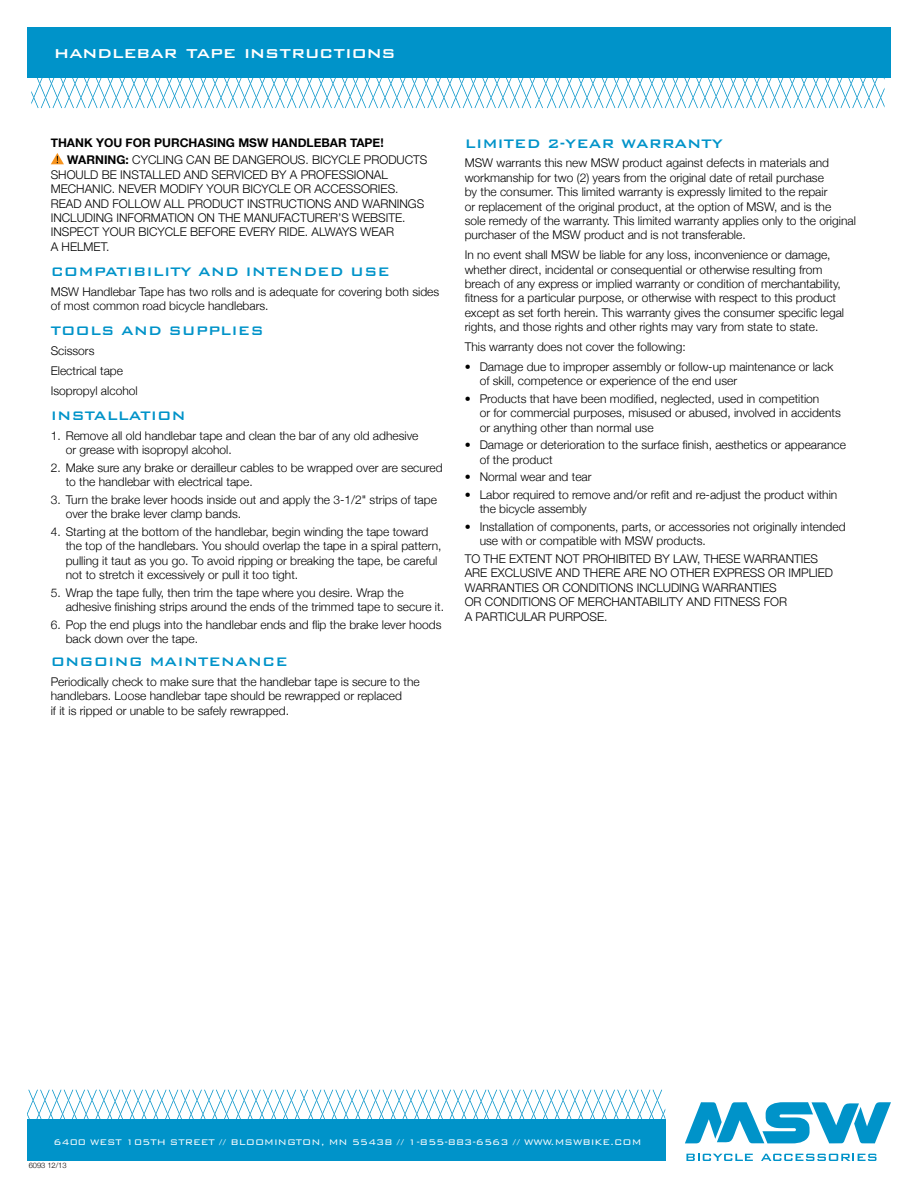
<style>
.page{position:relative;width:918px;height:1188px;background:#fff}
.page>*{position:absolute;margin:0;border:0;box-sizing:border-box;transform-origin:0 0}
.t1{font:500 21px "Bank Gothic BT";color:#fff}
.t2{font:500 16.5px "Bank Gothic BT";color:#0093c9}
.t3{font:300 12px/14.4px "Helvetica Neue";color:#000}
.t4{font:700 12px "Helvetica Neue";color:#000}
.t5{font:300 10.8px "Bank Gothic BT";color:#fff}
.t6{font:300 7.5px "Helvetica Neue";color:#000}
.s1{font-weight:700}
</style>
<div class="page">
<svg style="left:31px;top:78px;width:854px;height:30px"></svg>
<svg style="left:27px;top:1090px;width:638px;height:30px"></svg>
<div style="left:27px;top:1120px;width:638px;height:41px;background:#0093c9"></div>
<svg style="left:686px;top:1154px;width:67px;height:7px"></svg>
<svg style="left:761px;top:1154px;width:116px;height:7px"></svg>
<svg style="left:685px;top:1102px;width:206px;height:41px"></svg>
<div style="left:27px;top:27px;width:864px;height:51px;background:#0093c9"></div>
<svg style="left:51px;top:153px;width:13px;height:11px"></svg>
<h1 class="t1" style="left:54px;top:41px;width:343px">handlebar tape instructions</h1>
<p class="t4" style="left:51px;top:135px;width:231px">THANK YOU FOR PURCHASING MSW HAN</p>
<p class="t4" style="left:298px;top:135px;width:88px">DLEBAR TAPE!</p>
<p class="t4" style="left:67px;top:153px;width:20px">WARNING</p>
<p class="t3" style="left:51px;top:153px;width:378px;text-indent:75px"><span class="s1">:</span> CYCLING CAN BE DANGEROUS. BICYCLE PRODUCTS SHOULD BE INSTALLED AND SERVICED BY A PROFESSIONAL MECHANIC. NEVER MODIFY YOUR BICYCLE OR ACCESSORIES.<br>READ AND FOLLOW ALL PRODUCT INSTRUCTIONS AND WARNINGS INCLUDING INFORMATION ON THE MANUFACTURER’S WEBSITE.<br>INSPECT YOUR BICYCLE BEFORE EVERY RIDE. ALWAYS WEAR<br>A HELMET.</p>
<h2 class="t2" style="left:51px;top:263px;width:341px">COMPATIBILITY AND INTENDED USE</h2>
<p class="t3" style="left:51px;top:284px;width:390px">MSW Handlebar Tape has two rolls and is adequate for covering both sides of most common road bicycle handlebars.</p>
<h2 class="t2" style="left:51px;top:322px;width:214px">TOOLS AND SUPPLIES</h2>
<p class="t3" style="left:51px;top:341px;width:88px;line-height:19.8px">Scissors<br>Electrical tape<br>Isopropyl alcohol</p>
<h2 class="t2" style="left:51px;top:407px;width:137px">INSTALLATION</h2>
<p class="t3" style="left:66px;top:428px;width:354px;text-indent:-15px">1. Remove all old handlebar tape and clean the bar of any old adhesive or grease with isopropyl alcohol.</p>
<p class="t3" style="left:66px;top:460px;width:378px;text-indent:-15px">2. Make sure any brake or derailleur cables to be wrapped over are secured to the handlebar with electrical tape.</p>
<p class="t3" style="left:66px;top:492px;width:373px;text-indent:-15px">3. Turn the brake lever hoods inside out and apply the 3-1/2" strips of tape over the brake lever clamp bands.</p>
<p class="t3" style="left:66px;top:524px;width:377px;text-indent:-15px">4. Starting at the bottom of the handlebar, begin winding the tape toward the top of the handlebars. You should overlap the tape in a spiral pattern, pulling it taut as you go. To avoid ripping or breaking the tape, be careful not to stretch it excessively or pull it too tight.</p>
<p class="t3" style="left:66px;top:585px;width:380px;text-indent:-15px">5. Wrap the tape fully, then trim the tape where you desire. Wrap the adhesive finishing strips around the ends of the trimmed tape to secure it.</p>
<p class="t3" style="left:66px;top:617px;width:377px;text-indent:-15px">6. Pop the end plugs into the handlebar ends and flip the brake lever hoods back down over the tape.</p>
<h2 class="t2" style="left:51px;top:653px;width:239px">ONGOING MAINTENANCE</h2>
<p class="t3" style="left:51px;top:674px;width:371px">Periodically check to make sure that the handlebar tape is secure to the handlebars. Loose handlebar tape should be rewrapped or replaced<br>if it is ripped or unable to be safely rewrapped.</p>
<h2 class="t2" style="left:465px;top:134px;width:23px">Limited</h2>
<h2 class="t2" style="left:547px;top:134px;width:141px">2-Year Warranty</h2>
<p class="t3" style="left:465px;top:156px;width:393px">MSW warrants this new MSW product against defects in materials and workmanship for two (2) years from the original date of retail purchase<br>by the consumer. This limited warranty is expressly limited to the repair<br>or replacement of the original product, at the option of MSW, and is the<br>sole remedy of the warranty. This limited warranty applies only to the original purchaser of the MSW product and is not transferable.</p>
<p class="t3" style="left:465px;top:247px;width:381px">In no event shall MSW be liable for any loss, inconvenience or damage, whether direct, incidental or consequential or otherwise resulting from breach of any express or implied warranty or condition of merchantability, fitness for a particular purpose, or otherwise with respect to this product except as set forth herein. This warranty gives the consumer specific legal rights, and those rights and other rights may vary from state to state.</p>
<p class="t3" style="left:465px;top:339px;width:222px">This warranty does not cover the following:</p>
<p class="t3" style="left:480px;top:359px;width:355px;text-indent:-15px">• Damage due to improper assembly or follow-up maintenance or lack of skill, competence or experience of the end user</p>
<p class="t3" style="left:480px;top:391px;width:363px;text-indent:-15px">• Products that have been modified, neglected, used in competition<br>or for commercial purposes, misused or abused, involved in accidents or anything other than normal use</p>
<p class="t3" style="left:480px;top:438px;width:368px;text-indent:-15px">• Damage or deterioration to the surface finish, aesthetics or appearance of the product</p>
<p class="t3" style="left:465px;top:470px;width:128px">• Normal wear and tear</p>
<p class="t3" style="left:480px;top:487px;width:359px;text-indent:-15px">• Labor required to remove and/or refit and re-adjust the product within the bicycle assembly</p>
<p class="t3" style="left:480px;top:519px;width:367px;text-indent:-15px">• Installation of components, parts, or accessories not originally intended use with or compatible with MSW products.</p>
<p class="t3" style="left:465px;top:551px;width:28px">To the</p>
<p class="t3" style="left:509px;top:551px;width:23px">extent</p>
<p class="t3" style="left:555px;top:551px;width:9px">not</p>
<p class="t3" style="left:583px;top:551px;width:8px">prohibited</p>
<p class="t3" style="left:654px;top:551px;width:28px">by law</p>
<p class="t3" style="left:697px;top:551px;width:16px">, these</p>
<p class="t3" style="left:744px;top:551px;width:9px">warranties</p>
<p class="t3" style="left:465px;top:566px;width:9px">are</p>
<p class="t3" style="left:491px;top:566px;width:22px">exclusive</p>
<p class="t3" style="left:556px;top:566px;width:9px">and</p>
<p class="t3" style="left:583px;top:566px;width:9px">there</p>
<p class="t3" style="left:624px;top:566px;width:9px">are</p>
<p class="t3" style="left:650px;top:566px;width:30px">no other</p>
<p class="t3" style="left:713px;top:566px;width:23px">express</p>
<p class="t3" style="left:768px;top:566px;width:28px">or implied</p>
<p class="t3" style="left:465px;top:580px;width:9px">warranties</p>
<p class="t3" style="left:542px;top:580px;width:29px">or conditions</p>
<p class="t3" style="left:637px;top:580px;width:8px">including</p>
<p class="t3" style="left:703px;top:580px;width:9px">warranties</p>
<p class="t3" style="left:465px;top:595px;width:29px">or conditions</p>
<p class="t3" style="left:559px;top:595px;width:27px">of merchantability</p>
<p class="t3" style="left:686px;top:595px;width:9px">and</p>
<p class="t3" style="left:714px;top:595px;width:8px">fitness</p>
<p class="t3" style="left:764px;top:595px;width:9px">for</p>
<p class="t3" style="left:465px;top:609px;width:19px">a particular</p>
<p class="t3" style="left:549px;top:609px;width:9px">purpose</p>
<p class="t3" style="left:604px;top:609px;width:5px">.</p>
<p class="t5" style="left:53px;top:1136px;width:590px">6400 WEST 105TH STREET // BLOOMINGTON, MN 55438 // 1-855-883-6563 // WWW.MSWBIKE.COM</p>
<p class="t6" style="left:29px;top:1161px;width:39px">6093 12/13</p>
</div>
